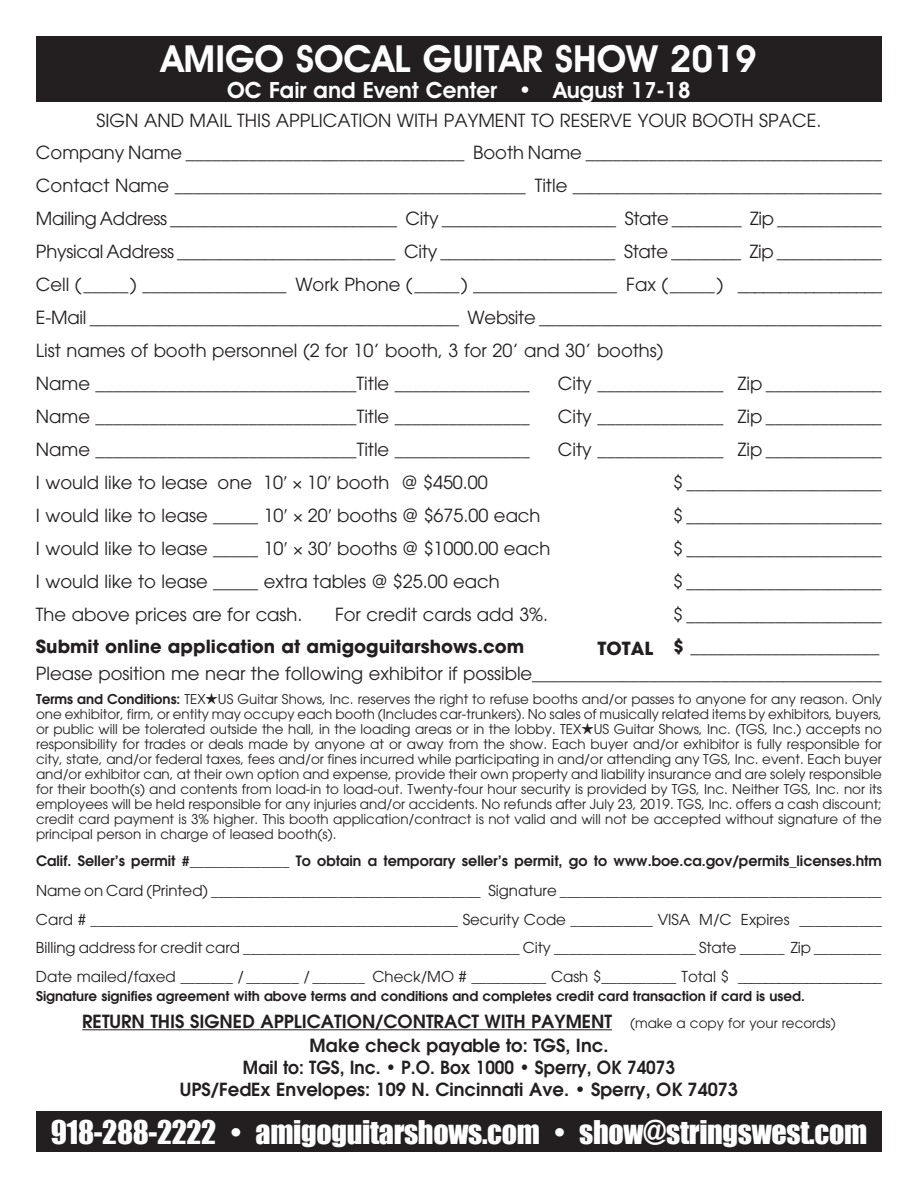
<style>
.page{position:relative;width:918px;height:1188px;background:#fff}
.page>*{position:absolute;margin:0;border:0;box-sizing:border-box;transform-origin:0 0}
.t1{font:600 37.5px "Avant Garde IT Cby BT";color:#fff}
.t2{font:30px "Impact";letter-spacing:-.01em;color:#fff}
.t3{font:600 22.5px "Avant Garde IT Cby BT";color:#fff}
.t4{font:18px/33px "Avant Garde";color:#231f20}
.t5{font:600 18px/24px "Avant Garde";color:#231f20;text-align:center}
.t6{font:600 18px/22.2px "Avant Garde";color:#231f20;text-align:center;scale:.95 1}
.t7{font:700 18px "Avant Garde";color:#231f20}
.t8{font:15px/28.5px "Avant Garde";color:#231f20;text-align:justify}
.t9{font:600 14.25px "Avant Garde";color:#231f20}
.t10{font:13.5px/15px "Avant Garde";color:#231f20;text-align:justify}
.t11{font:600 13.5px "Avant Garde";color:#231f20}
.s1{color:#fff}
.s2{font-weight:600}
.s3{font-family:"Monotype Sorts";font-size:15px}
.s4{font-weight:400;font-size:13.5px}
</style>
<div class="page">
<div style="left:36px;top:36px;width:846px;height:66px;background:#231f20"></div>
<div style="left:36px;top:1112px;width:846px;height:40px;background:#231f20"></div>
<hr style="left:82px;top:1029px;width:530px;height:1px;background:#231f20">
<h1 class="t1" style="left:161px;top:36px;width:597px">AMIGO SOCAL GUITAR SHOW 2019</h1>
<p class="t3" style="left:227px;top:76px;width:465px">OC Fair and Event Center • August 17-18</p>
<p class="t4" style="left:36px;top:103px;width:848px;text-indent:61px">SIGN AND MAIL THIS APPLICATION WITH PAYMENT TO RESERVE YOUR BOOTH SPACE.<br>Company Name _______________________________ Booth Name _________________________________ Contact Name _______________________________________ Title ___________________________________ Mailing Address __________________________ City ____________________ State ________ Zip ____________ Physical Address _________________________ City ____________________ State ________ Zip ____________ Cell (_____) ________________ Work Phone (_____) ________________ Fax (_____) _________________ E-Mail __________________________________________ Website _______________________________________ List names of booth personnel (2 for 10’ booth, 3 for 20’ and 30’ booths)<br>Name _____________________________Title _______________</p>
<p class="t4" style="left:558px;top:367px;width:325px">City ______________ Zip _____________</p>
<p class="t4" style="left:36px;top:400px;width:495px">Name _____________________________Title _______________</p>
<p class="t4" style="left:558px;top:400px;width:325px">City ______________ Zip _____________</p>
<p class="t4" style="left:36px;top:433px;width:495px">Name _____________________________Title _______________</p>
<p class="t4" style="left:558px;top:433px;width:325px">City ______________ Zip _____________</p>
<p class="t4" style="left:36px;top:466px;width:249px">I would like to lease one 10</p>
<p class="t4" style="left:307px;top:466px;width:182px">10 booth<span class="s1">s</span> @ $450.00</p>
<p class="t4" style="left:673px;top:466px;width:210px">$ ______________________</p>
<p class="t4" style="left:36px;top:499px;width:249px">I would like to lease _____ 10</p>
<p class="t4" style="left:308px;top:499px;width:234px">20 booths @ $675.00 each</p>
<p class="t4" style="left:673px;top:499px;width:210px">$ ______________________</p>
<p class="t4" style="left:36px;top:532px;width:249px">I would like to lease _____ 10</p>
<p class="t4" style="left:308px;top:532px;width:244px">30 booths @ $1000.00 each</p>
<p class="t4" style="left:673px;top:532px;width:210px">$ ______________________</p>
<p class="t4" style="left:36px;top:565px;width:465px">I would like to lease _____ extra tables @ $25.00 each</p>
<p class="t4" style="left:673px;top:565px;width:210px">$ ______________________</p>
<p class="t4" style="left:36px;top:598px;width:268px">The above prices are for cash.</p>
<p class="t4" style="left:335px;top:598px;width:215px">For credit cards add 3%.</p>
<p class="t4" style="left:673px;top:598px;width:210px">$ ______________________</p>
<p class="t7" style="left:36px;top:635px;width:490px">Submit online application at amigoguitarshows.com</p>
<p class="t7" style="left:673px;top:635px;width:208px">$ _____________________</p>
<p class="t4" style="left:36px;top:657px;width:847px">Please position me near the following exhibitor if possible_______________________________________</p>
<p class="t10" style="left:36px;top:692px;width:848px"><span class="s2">Terms and Conditions:</span> TEX<span class="s3">H</span>US Guitar Shows, Inc. reserves the right to refuse booths and/or passes to anyone for any reason. Only one exhibitor, firm, or entity may occupy each booth (Includes car-trunkers). No sales of musically related items by exhibitors, buyers, or public will be tolerated outside the hall, in the loading areas or in the lobby. TEX<span class="s3">H</span>US Guitar Shows, Inc. (TGS, Inc.) accepts no responsibility for trades or deals made by anyone at or away from the show. Each buyer and/or exhibitor is fully responsible for city, state, and/or federal taxes, fees and/or fines incurred while participating in and/or attending any TGS, Inc. event. Each buyer and/or exhibitor can, at their own option and expense, provide their own property and liability insurance and are solely responsible for their booth(s) and contents from load-in to load-out. Twenty-four hour security is provided by TGS, Inc. Neither TGS, Inc. nor its employees will be held responsible for any injuries and/or accidents. No refunds after July 23, 2019. TGS, Inc. offers a cash discount; credit card payment is 3% higher. This booth application/contract is not valid and will not be accepted without signature of the principal person in charge of leased booth(s).</p>
<p class="t9" style="left:36px;top:851px;width:848px">Calif. Seller’s permit #______________ To obtain a temporary seller’s permit, go to www.boe.ca.gov/permits_licenses.htm</p>
<p class="t8" style="left:36px;top:876px;width:848px">Name on Card (Printed) ____________________________________ Signature ___________________________________________ Card # _________________________________________________ Security Code ___________ VISA M/C Expires ___________ Billing address for credit card _____________________________________ City ___________________ State ______ Zip _________ Date mailed/faxed _______ / _______ / _______ Check/MO # __________ Cash $__________ Total $ _____________________</p>
<p class="t11" style="left:36px;top:987px;width:770px">Signature signifies agreement with above terms and conditions and completes credit card transaction if card is used.</p>
<p class="t5" style="left:82px;top:1009px;width:755px">RETURN THIS SIGNED APPLICATION/CONTRACT WITH PAYMENT <span class="s4">(make a copy for your records)<br></span>Make check payable to: TGS, Inc.</p>
<p class="t6" style="left:180px;top:1056px;width:589px">Mail to: TGS, Inc. • P.O. Box 1000 • Sperry, OK 74073<br>UPS/FedEx Envelopes: 109 N. Cincinnati Ave. • Sperry, OK 74073</p>
<p class="t7" style="left:598px;top:636px;width:57px">TOTAL</p>
<h2 class="t2" style="left:51px;top:1109px;width:818px">918-288-2222 • amigoguitarshows.com • show@stringswest.com</h2>
</div>
